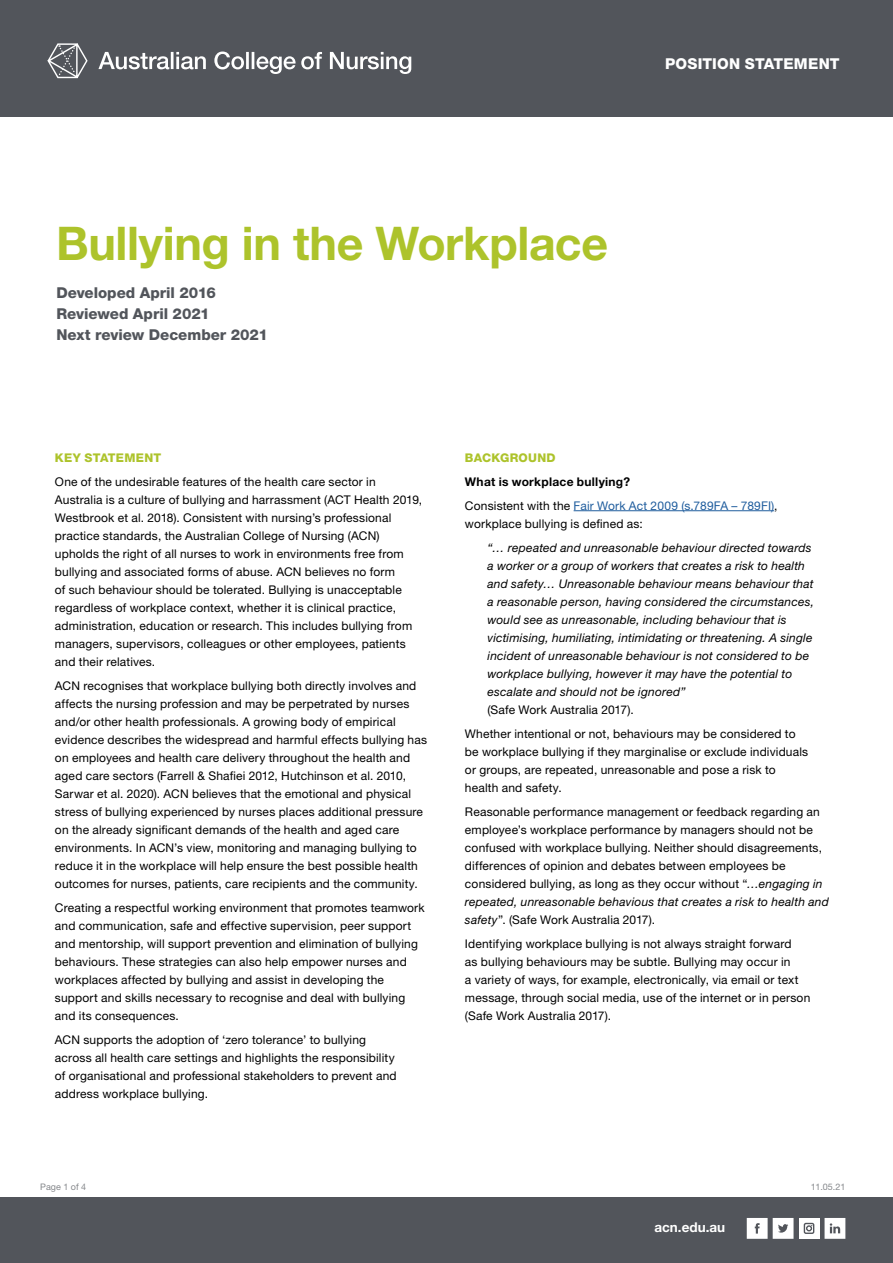
<style>
.page{position:relative;width:893px;height:1263px;background:#fff}
.page>*{position:absolute;margin:0;border:0;box-sizing:border-box;transform-origin:0 0}
.t1{font:700 46.5px "Helvetica Neue LT Std";letter-spacing:-.01em;color:#adc32b}
.t2{font:800 15px/21px "Helvetica Neue LT Std";color:#52555b}
.t3{font:800 15px "Helvetica Neue LT Std";letter-spacing:.01em;color:#fff}
.t4{font:700 13.5px "Helvetica Neue LT Std";color:#fff}
.t5{font:12px/18px "Helvetica Neue LT Std";letter-spacing:.015em;color:#000}
.t6{font:italic 12px/18px "Helvetica Neue LT Std";letter-spacing:.015em;color:#000}
.t7{font:12px/24px "Helvetica Neue LT Std";letter-spacing:.015em;color:#215e9e}
.t8{font:800 12px "Helvetica Neue LT Std";letter-spacing:.02em;color:#adc32b}
.t9{font:9px "Helvetica Neue LT Std";color:#52555b}
.s1{font-weight:700;color:#000}
.s2{color:#000}
.s3{font-style:italic}
</style>
<div class="page">
<div style="left:0;top:1197px;width:893px;height:66px;background:#52555b"></div>
<svg style="left:824px;top:1218px;width:21px;height:21px"></svg>
<svg style="left:747px;top:1218px;width:46px;height:21px"></svg>
<div style="left:799px;top:1218px;width:20px;height:21px;background:#fff"></div>
<div style="left:804px;top:1223px;width:10px;height:11px;border:1px solid #52555b;border-radius:2px"></div>
<svg style="left:806px;top:1225px;width:6px;height:6px"></svg>
<hr style="left:574px;top:510px;width:200px;height:1px;background:#215e9e">
<div style="left:0;top:0;width:893px;height:117px;background:#52555b"></div>
<svg style="left:47px;top:43px;width:41px;height:35px"></svg>
<svg style="left:98px;top:52px;width:313px;height:22px"></svg>
<p class="t3" style="left:665px;top:55px;width:176px">POSITION STATEMENT</p>
<h1 class="t1" style="left:56px;top:215px;width:553px">Bullying in the Workplace</h1>
<p class="t2" style="left:56px;top:282px;width:213px">Developed April 2016<br>Reviewed April 2021<br>Next review December 2021</p>
<p class="t8" style="left:55px;top:450px;width:108px">KEY STATEMENT</p>
<p class="t5" style="left:55px;top:472px;width:369px">One of the undesirable features of the health care sector in Australia is a culture of bullying and harrassment (ACT Health 2019, Westbrook et al. 2018). Consistent with nursing’s professional practice standards, the Australian College of Nursing (ACN) upholds the right of all nurses to work in environments free from bullying and associated forms of abuse. ACN believes no form<br>of such behaviour should be tolerated. Bullying is unacceptable regardless of workplace context, whether it is clinical practice, administration, education or research. This includes bullying from managers, supervisors, colleagues or other employees, patients and their relatives.</p>
<p class="t5" style="left:55px;top:676px;width:374px">ACN recognises that workplace bullying both directly involves and affects the nursing profession and may be perpetrated by nurses and/or other health professionals. A growing body of empirical evidence describes the widespread and harmful effects bullying has on employees and health care delivery throughout the health and aged care sectors (Farrell &amp; Shafiei 2012, Hutchinson et al. 2010, Sarwar et al. 2020). ACN believes that the emotional and physical stress of bullying experienced by nurses places additional pressure on the already significant demands of the health and aged care environments. In ACN’s view, monitoring and managing bullying to reduce it in the workplace will help ensure the best possible health outcomes for nurses, patients, care recipients and the community.</p>
<p class="t5" style="left:55px;top:898px;width:371px">Creating a respectful working environment that promotes teamwork and communication, safe and effective supervision, peer support and mentorship, will support prevention and elimination of bullying behaviours. These strategies can also help empower nurses and workplaces affected by bullying and assist in developing the support and skills necessary to recognise and deal with bullying and its consequences.</p>
<p class="t5" style="left:55px;top:1030px;width:343px">ACN supports the adoption of ‘zero tolerance’ to bullying across all health care settings and highlights the responsibility of organisational and professional stakeholders to prevent and address workplace bullying.</p>
<p class="t8" style="left:465px;top:450px;width:92px">BACKGROUND</p>
<p class="t7" style="left:465px;top:469px;width:314px"><span class="s1">What is workplace bullying?<br></span><span class="s2">Consistent with the</span> Fair Work Act 2009 (s.789FA – 789FI)<span class="s2">,</span></p>
<p class="t5" style="left:465px;top:514px;width:179px">workplace bullying is defined as:</p>
<p class="t6" style="left:487px;top:538px;width:328px">“… repeated and unreasonable behaviour directed towards a worker or a group of workers that creates a risk to health and safety… Unreasonable behaviour means behaviour that a reasonable person, having considered the circumstances, would see as unreasonable, including behaviour that is victimising, humiliating, intimidating or threatening. A single incident of unreasonable behaviour is not considered to be workplace bullying, however it may have the potential to escalate and should not be ignored”</p>
<p class="t5" style="left:465px;top:697px;width:332px;line-height:24px;text-indent:22px">(Safe Work Australia 2017).<br>Whether intentional or not, behaviours may be considered to</p>
<p class="t5" style="left:465px;top:742px;width:345px">be workplace bullying if they marginalise or exclude individuals or groups, are repeated, unreasonable and pose a risk to health and safety.</p>
<p class="t5" style="left:465px;top:802px;width:365px">Reasonable performance management or feedback regarding an employee’s workplace performance by managers should not be confused with workplace bullying. Neither should disagreements, differences of opinion and debates between employees be considered bullying, as long as they occur without “<span class="s3">…engaging in repeated, unreasonable behavious that creates a risk to health and safety</span>”. (Safe Work Australia 2017).</p>
<p class="t5" style="left:465px;top:934px;width:347px">Identifying workplace bullying is not always straight forward<br>as bullying behaviours may be subtle. Bullying may occur in<br>a variety of ways, for example, electronically, via email or text message, through social media, use of the internet or in person (Safe Work Australia 2017).</p>
<p class="t9" style="left:40px;top:1181px;width:48px">Page 1 of 4</p>
<p class="t9" style="left:810px;top:1181px;width:37px">11.05.21</p>
<p class="t4" style="left:654px;top:1219px;width:72px">acn.edu.au</p>
</div>
